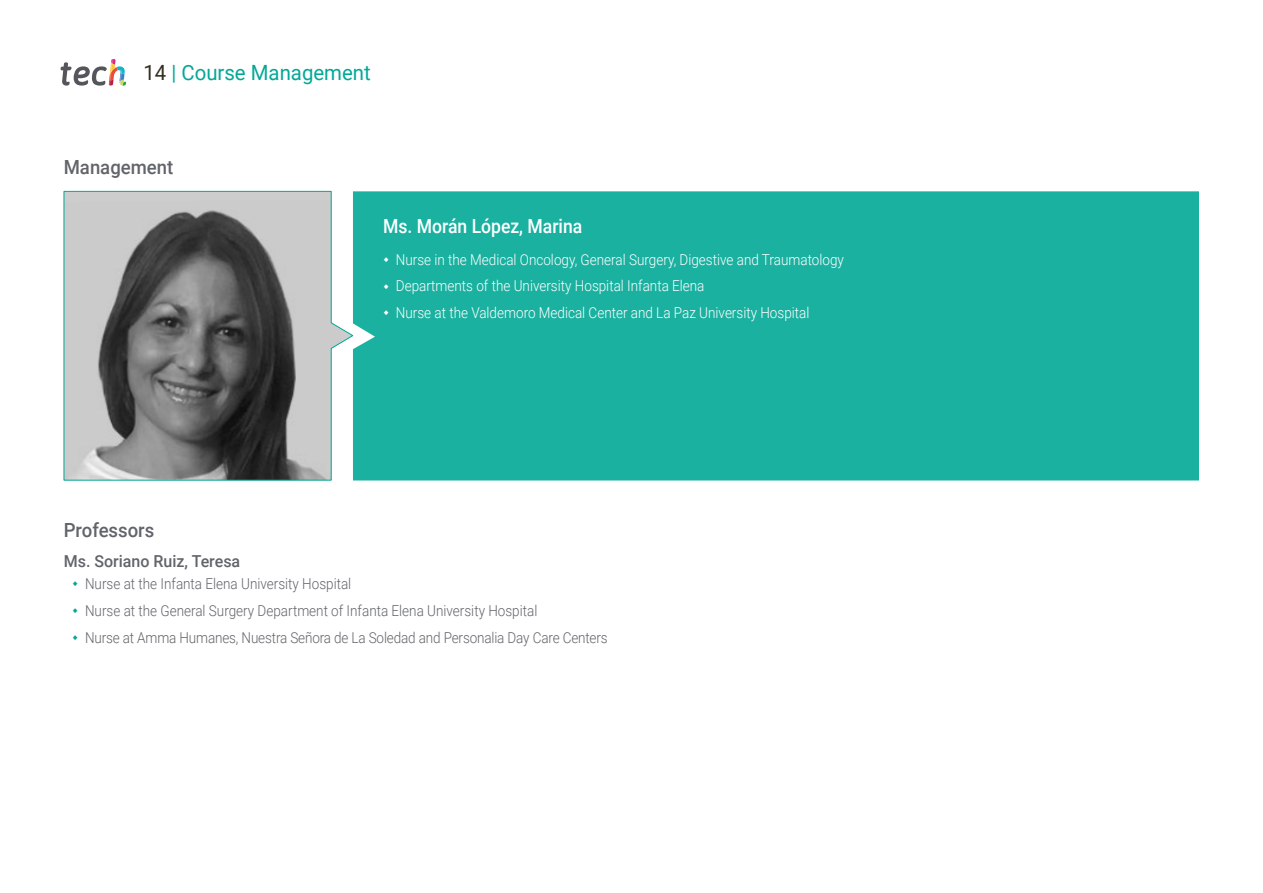
<style>
.page{position:relative;width:1263px;height:893px;background:#fff}
.page>*{position:absolute;margin:0;border:0;box-sizing:border-box;transform-origin:0 0}
.t1{font:21px "Roboto";color:#00a996}
.t2{font:500 19.5px "Roboto";color:#61646a;scale:.95 1}
.t3{font:500 19.5px "Roboto";color:#fff;scale:.9 1}
.t4{font:500 16.5px "Roboto";color:#61646a}
.t5{font:300 15px/26.7px "Roboto";color:#61646a;scale:.9 1}
.t6{font:300 15px/26.7px "Roboto";color:#fff;scale:.9 1}
.s1{color:#312e20}
</style>
<div class="page">
<svg style="left:61px;top:59px;width:65px;height:27px"></svg>
<div style="left:353px;top:191px;width:846px;height:289px;background:#1ab1a0"></div>
<svg style="left:64px;top:191px;width:289px;height:289px;background:#8d8e8e"></svg>
<svg style="left:384px;top:257px;width:4px;height:5px"></svg>
<svg style="left:384px;top:284px;width:4px;height:5px"></svg>
<svg style="left:384px;top:310px;width:4px;height:5px"></svg>
<h1 class="t1" style="left:144px;top:57px;width:229px"><span class="s1">14</span> | Course Management</h1>
<h2 class="t2" style="left:64px;top:154px;width:117px">Management</h2>
<h2 class="t3" style="left:383px;top:212px;width:223px">Ms. Morán López, Marina</h2>
<p class="t6" style="left:396px;top:245px;width:499px">Nurse in the Medical Oncology, General Surgery, Digestive and Traumatology<br>Departments of the University Hospital Infanta Elena<br>Nurse at the Valdemoro Medical Center and La Paz University Hospital</p>
<h2 class="t2" style="left:64px;top:517px;width:97px">Professors</h2>
<p class="t4" style="left:64px;top:549px;width:178px">Ms. Soriano Ruiz, Teresa</p>
<p class="t5" style="left:85px;top:570px;width:582px">Nurse at the Infanta Elena University Hospital<br>Nurse at the General Surgery Department of Infanta Elena University Hospital<br>Nurse at Amma Humanes, Nuestra Señora de La Soledad and Personalia Day Care Centers</p>
</div>
